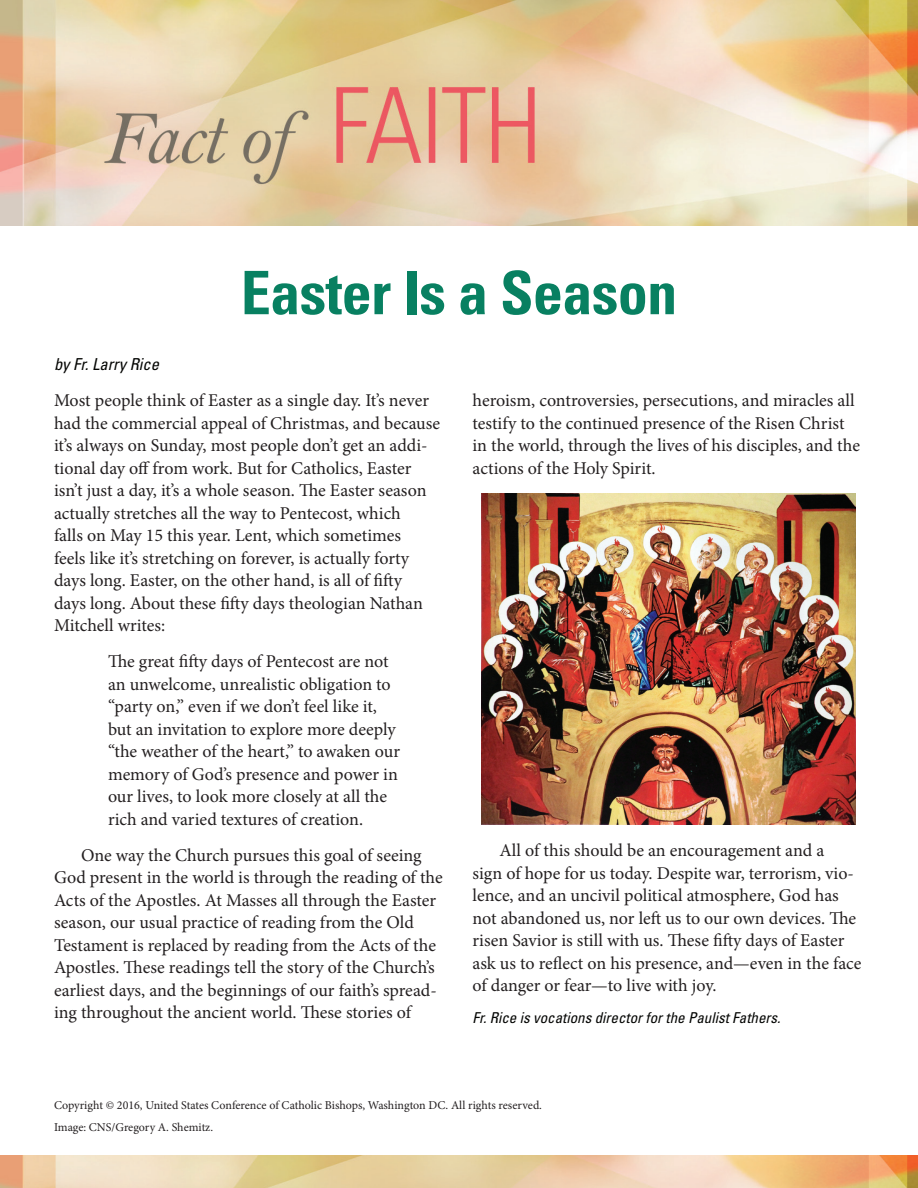
<style>
.page{position:relative;width:918px;height:1188px;background:#fff}
.page>*{position:absolute;margin:0;border:0;box-sizing:border-box;transform-origin:0 0}
.t1{font:700 condensed 60px "Univers LT Std";letter-spacing:-.01em;color:#088061}
.t2{font:18px/22.5px "Minion Pro";color:#231f20}
.t3{font:italic condensed 16.5px "Univers LT Std";color:#040503}
.t4{font:italic condensed 15px "Univers LT Std";color:#040503}
.t5{font:12px/21.8px "Minion Pro";color:#231f20}
</style>
<div class="page">
<img style="left:0;top:1156px;width:918px;height:32px">
<img style="left:0;top:0;width:918px;height:225px">
<img style="left:481px;top:493px;width:374px;height:332px">
<h1 class="t1" style="left:241px;top:256px;width:438px">Easter Is a Season</h1>
<p class="t3" style="left:54px;top:354px;width:107px">by Fr. Larry Rice</p>
<p class="t2" style="left:54px;top:390px;width:388px">Most people think of Easter as a single day. It’s never had the commercial appeal of Christmas, and because it’s always on Sunday, most people don’t get an addi&shy;tional day off from work. But for Catholics, Easter isn’t just a day, it’s a whole season. The Easter season actually stretches all the way to Pentecost, which<br>falls on May 15 this year. Lent, which sometimes<br>feels like it’s stretching on forever, is actually forty days long. Easter, on the other hand, is all of fifty<br>days long. About these fifty days theologian Nathan Mitchell writes:</p>
<p class="t2" style="left:108px;top:651px;width:294px">The great fifty days of Pentecost are not an unwelcome, unrealistic obligation to “party on,” even if we don’t feel like it, but an invitation to explore more deeply “the weather of the heart,” to awaken our memory of God’s presence and power in our lives, to look more closely at all the rich and varied textures of creation.</p>
<p class="t2" style="left:54px;top:844px;width:390px;text-indent:27px">One way the Church pursues this goal of seeing God present in the world is through the reading of the Acts of the Apostles. At Masses all through the Easter season, our usual practice of reading from the Old Testament is replaced by reading from the Acts of the Apostles. These readings tell the story of the Church’s earliest days, and the beginnings of our faith’s spread&shy;ing throughout the ancient world. These stories of</p>
<p class="t2" style="left:472px;top:390px;width:389px">heroism, controversies, persecutions, and miracles all testify to the continued presence of the Risen Christ in the world, through the lives of his disciples, and the actions of the Holy Spirit.</p>
<p class="t2" style="left:472px;top:840px;width:391px;text-indent:27px">All of this should be an encouragement and a<br>sign of hope for us today. Despite war, terrorism, vio&shy;lence, and an uncivil political atmosphere, God has not abandoned us, nor left us to our own devices. The risen Savior is still with us. These fifty days of Easter ask us to reflect on his presence, and—even in the face of danger or fear—to live with joy.</p>
<p class="t4" style="left:472px;top:1008px;width:310px">Fr. Rice is vocations director for the Paulist Fathers.</p>
<p class="t5" style="left:54px;top:1095px;width:490px">Copyright © 2016, United States Conference of Catholic Bishops, Washington DC. All rights reserved.<br>Image: CNS/Gregory A. Shemitz.</p>
</div>
